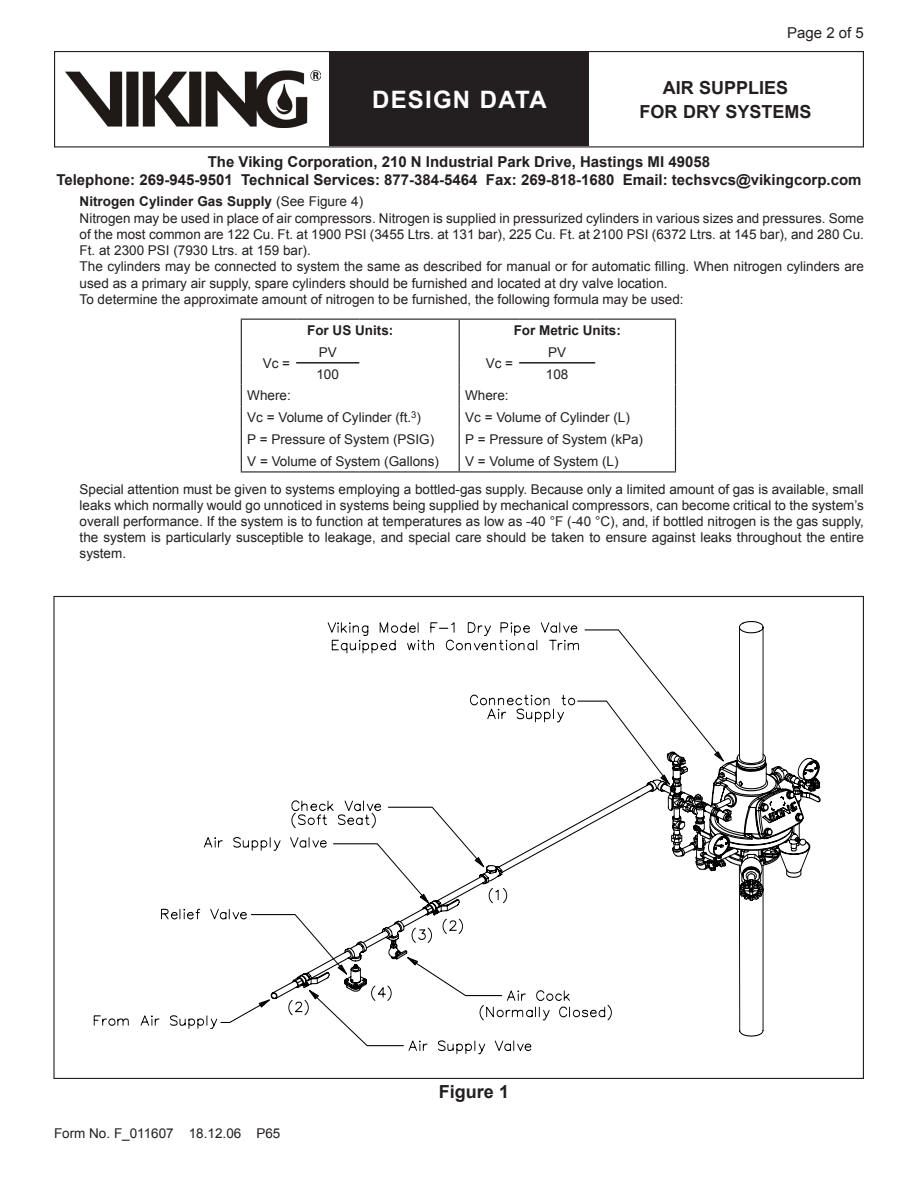
<style>
.page{position:relative;width:918px;height:1188px;background:#fff}
.page>*{position:absolute;margin:0;border:0;box-sizing:border-box;transform-origin:0 0}
.t1{font:700 24px "Arial";letter-spacing:.05em;color:#fff}
.Figure_Title{font:700 18px/24px "Arial";color:#231f20;text-align:center}
.t2{font:700 15px/18px "Arial";color:#231f20;text-align:center}
.t3{font:15px "Arial";color:#231f20}
.Body_Text{font:13.5px/16.2px "Arial";color:#231f20;text-align:justify}
.Heading_2{font:700 13.5px "Arial";color:#231f20}
.s1{font-weight:400}
</style>
<div class="page">
<div style="left:54px;top:51px;width:810px;height:96px;border:1px solid #231f20"></div>
<div style="left:329px;top:52px;width:260px;height:94px;background:#231f20"></div>
<img style="left:65px;top:70px;width:256px;height:57px">
<hr style="left:296px;top:362px;width:63px;height:2px;background:#231f20">
<hr style="left:519px;top:362px;width:76px;height:2px;background:#231f20">
<hr style="left:241px;top:319px;width:55px;height:1px;background:#231f20">
<hr style="left:296px;top:319px;width:63px;height:1px;background:#231f20">
<hr style="left:359px;top:319px;width:100px;height:1px;background:#231f20">
<svg style="left:241px;top:320px;width:1px;height:151px"></svg>
<hr style="left:241px;top:471px;width:55px;height:1px;background:#231f20">
<hr style="left:296px;top:471px;width:63px;height:1px;background:#231f20">
<hr style="left:359px;top:471px;width:100px;height:1px;background:#231f20">
<hr style="left:459px;top:319px;width:60px;height:1px;background:#231f20">
<hr style="left:519px;top:319px;width:76px;height:1px;background:#231f20">
<hr style="left:595px;top:319px;width:81px;height:1px;background:#231f20">
<svg style="left:459px;top:320px;width:1px;height:151px"></svg>
<svg style="left:675px;top:320px;width:1px;height:151px"></svg>
<hr style="left:459px;top:471px;width:60px;height:1px;background:#231f20">
<hr style="left:519px;top:471px;width:76px;height:1px;background:#231f20">
<hr style="left:595px;top:471px;width:81px;height:1px;background:#231f20">
<svg style="left:357px;top:1037px;width:175px;height:17px"></svg>
<svg style="left:94px;top:800px;width:233px;height:229px"></svg>
<svg style="left:327px;top:621px;width:437px;height:416px"></svg>
<svg style="left:577px;top:700px;width:244px;height:201px"></svg>
<svg style="left:344px;top:751px;width:381px;height:241px"></svg>
<p class="t3" style="left:787px;top:23px;width:78px">Page 2 of 5</p>
<h2 class="Figure_Title" style="left:640px;top:76px;width:174px">AIR SUPPLIES<br>FOR DRY SYSTEMS</h2>
<p class="t2" style="left:56px;top:153px;width:807px">The Viking Corporation, 210 N Industrial Park Drive, Hastings MI 49058<br>Telephone: 269-945-9501 Technical Services: 877-384-5464 Fax: 269-818-1680 Email: techsvcs@vikingcorp.com</p>
<h1 class="t1" style="left:372px;top:84px;width:176px">DESIGN DATA</h1>
<p class="Heading_2" style="left:80px;top:192px;width:285px">Nitrogen Cylinder Gas Supply <span class="s1">(See Figure 4)</span></p>
<p class="Body_Text" style="left:80px;top:210px;width:786px">Nitrogen may be used in place of air compressors. Nitrogen is supplied in pressurized cylinders in various sizes and pressures. Some of the most common are 122 Cu. Ft. at 1900 PSI (3455 Ltrs. at 131 bar), 225 Cu. Ft. at 2100 PSI (6372 Ltrs. at 145 bar), and 280 Cu.<br>Ft. at 2300 PSI (7930 Ltrs. at 159 bar).</p>
<p class="Body_Text" style="left:80px;top:259px;width:786px">The cylinders may be connected to system the same as described for manual or for automatic filling. When nitrogen cylinders are used as a primary air supply, spare cylinders should be furnished and located at dry valve location.</p>
<p class="Body_Text" style="left:80px;top:291px;width:606px">To determine the approximate amount of nitrogen to be furnished, the following formula may be used:</p>
<p class="Heading_2" style="left:307px;top:321px;width:88px">For US Units:</p>
<p class="Heading_2" style="left:514px;top:321px;width:109px">For Metric Units:</p>
<p class="Body_Text" style="left:263px;top:355px;width:29px">Vc =</p>
<p class="Body_Text" style="left:319px;top:344px;width:20px">PV</p>
<p class="Body_Text" style="left:548px;top:344px;width:20px">PV</p>
<p class="Body_Text" style="left:486px;top:355px;width:29px">Vc =</p>
<p class="Body_Text" style="left:316px;top:366px;width:24px">100</p>
<p class="Body_Text" style="left:546px;top:366px;width:24px">108</p>
<p class="Body_Text" style="left:247px;top:388px;width:45px">Where:</p>
<p class="Body_Text" style="left:465px;top:388px;width:45px">Where:</p>
<p class="Body_Text" style="left:247px;top:410px;width:175px">Vc = Volume of Cylinder (ft.<sup>3</sup>)</p>
<p class="Body_Text" style="left:465px;top:410px;width:166px">Vc = Volume of Cylinder (L)</p>
<p class="Body_Text" style="left:247px;top:431px;width:188px">P = Pressure of System (PSIG)</p>
<p class="Body_Text" style="left:465px;top:431px;width:179px">P = Pressure of System (kPa)</p>
<p class="Body_Text" style="left:247px;top:453px;width:193px">V = Volume of System (Gallons)</p>
<p class="Body_Text" style="left:465px;top:453px;width:155px">V = Volume of System (L)</p>
<p class="Body_Text" style="left:80px;top:481px;width:786px">Special attention must be given to systems employing a bottled-gas supply. Because only a limited amount of gas is available, small leaks which normally would go unnoticed in systems being supplied by mechanical compressors, can become critical to the system’s overall performance. If the system is to function at temperatures as low as -40 °F (-40 °C), and, if bottled nitrogen is the gas supply, the system is particularly susceptible to leakage, and special care should be taken to ensure against leaks throughout the entire system.</p>
<p class="Body_Text" style="left:54px;top:1125px;width:228px">Form No. F_011607 18.12.06 P65</p>
<p class="Figure_Title" style="left:439px;top:1080px;width:72px">Figure 1</p>
</div>
